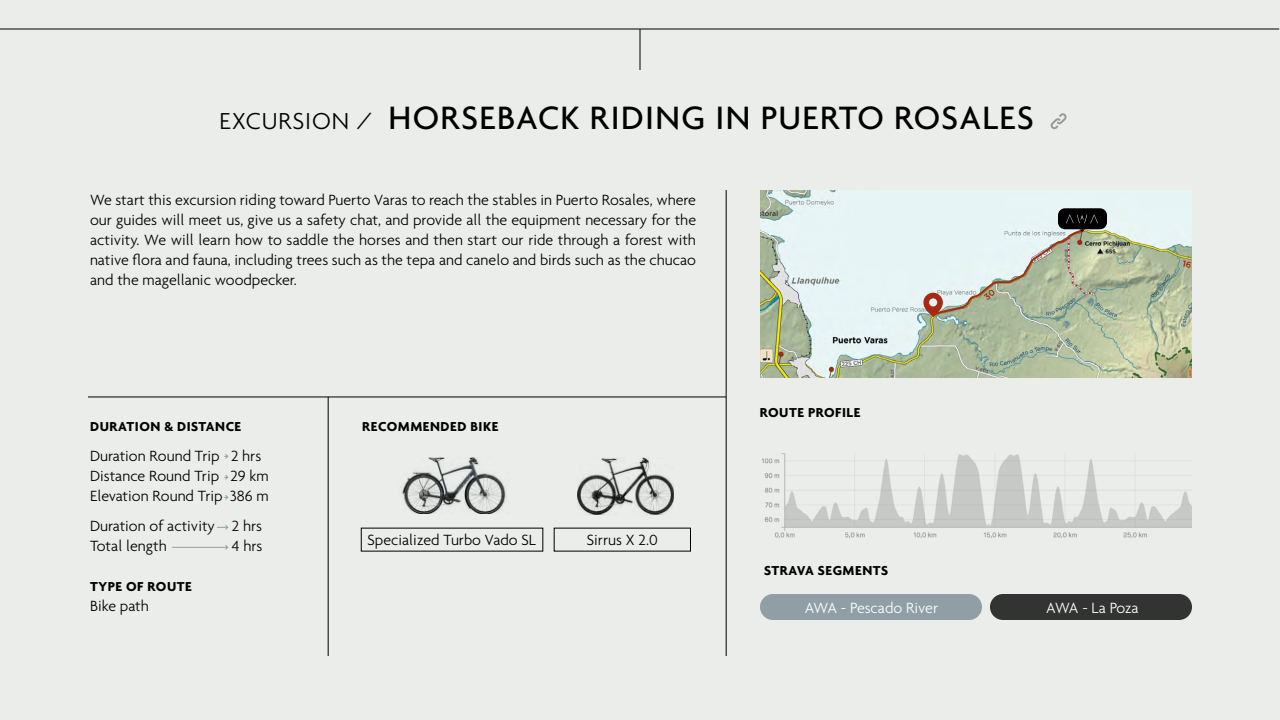
<style>
.page{position:relative;width:1280px;height:720px;background:#eaedea}
.page>*{position:absolute;margin:0;border:0;box-sizing:border-box;transform-origin:0 0}
.t1{font:500 35px "Agenda";letter-spacing:.04em;color:#000}
.t2{font:300 16px/20px "Agenda";color:#000}
.t3{font:300 16px "Agenda";letter-spacing:-.005em;color:#fff}
.t4{font:700 14px "Agenda";letter-spacing:.04em;color:#000}
.s1{font-weight:300;font-size:25px}
</style>
<div class="page">
<hr style="left:88px;top:397px;width:638px;height:1px;background:#000">
<img style="left:760px;top:190px;width:432px;height:188px">
<hr style="left:328px;top:397px;width:1px;height:259px;background:#000">
<hr style="left:726px;top:190px;width:1px;height:466px;background:#000">
<div style="left:760px;top:594px;width:222px;height:26px;background:#909fa6;border-radius:13px"></div>
<div style="left:990px;top:594px;width:202px;height:26px;background:#333;border-radius:13px"></div>
<hr style="left:640px;top:29px;width:1px;height:41px;background:#000">
<hr style="left:0;top:29px;width:1279px;height:1px;background:#000">
<img style="left:762px;top:453px;width:430px;height:85px">
<svg style="left:224px;top:454px;width:4px;height:5px"></svg>
<svg style="left:224px;top:475px;width:4px;height:5px"></svg>
<svg style="left:224px;top:495px;width:4px;height:5px"></svg>
<svg style="left:217px;top:525px;width:11px;height:5px"></svg>
<div style="left:1058px;top:208px;width:49px;height:21px;background:#000;border-radius:7px"></div>
<svg style="left:1066px;top:214px;width:32px;height:9px"></svg>
<img style="left:923px;top:229px;width:162px;height:89px">
<img style="left:401px;top:458px;width:105px;height:56px">
<img style="left:577px;top:458px;width:97px;height:56px">
<svg style="left:1051px;top:113px;width:16px;height:16px"></svg>
<hr style="left:172px;top:547px;width:56px;height:1px;background:#909fa6">
<h1 class="t1" style="left:219px;top:97px;width:816px"><span class="s1">EXCURSION /</span> HORSEBACK RIDING IN PUERTO ROSALES</h1>
<p class="t2" style="left:90px;top:189px;width:608px;text-align:justify">We start this excursion riding toward Puerto Varas to reach the stables in Puerto Rosales, where our guides will meet us, give us a safety chat, and provide all the equipment necessary for the activity. We will learn how to saddle the horses and then start our ride through a forest with native flora and fauna, including trees such as the tepa and canelo and birds such as the chucao and the magellanic woodpecker.</p>
<p class="t4" style="left:90px;top:418px;width:153px">DURATION &amp; DISTANCE</p>
<p class="t2" style="left:90px;top:446px;width:180px">Duration Round Trip 2 hrs<br>Distance Round Trip 29 km<br>Elevation Round Trip 386 m</p>
<p class="t2" style="left:90px;top:516px;width:127px">Duration of activity<br>Total length</p>
<p class="t4" style="left:90px;top:578px;width:103px">TYPE OF ROUTE</p>
<p class="t2" style="left:90px;top:596px;width:60px">Bike path</p>
<p class="t2" style="left:232px;top:516px;width:32px">2 hrs<br>4 hrs</p>
<p class="t4" style="left:362px;top:418px;width:138px">RECOMMENDED BIKE</p>
<p class="t2" style="left:368px;top:530px;width:170px">Specialized Turbo Vado SL</p>
<p class="t2" style="left:587px;top:530px;width:72px">Sirrus X 2.0</p>
<p class="t4" style="left:760px;top:404px;width:102px">ROUTE PROFILE</p>
<p class="t4" style="left:764px;top:562px;width:126px">STRAVA SEGMENTS</p>
<p class="t3" style="left:805px;top:598px;width:135px">AWA - Pescado River</p>
<p class="t3" style="left:1046px;top:598px;width:94px">AWA - La Poza</p>
</div>
